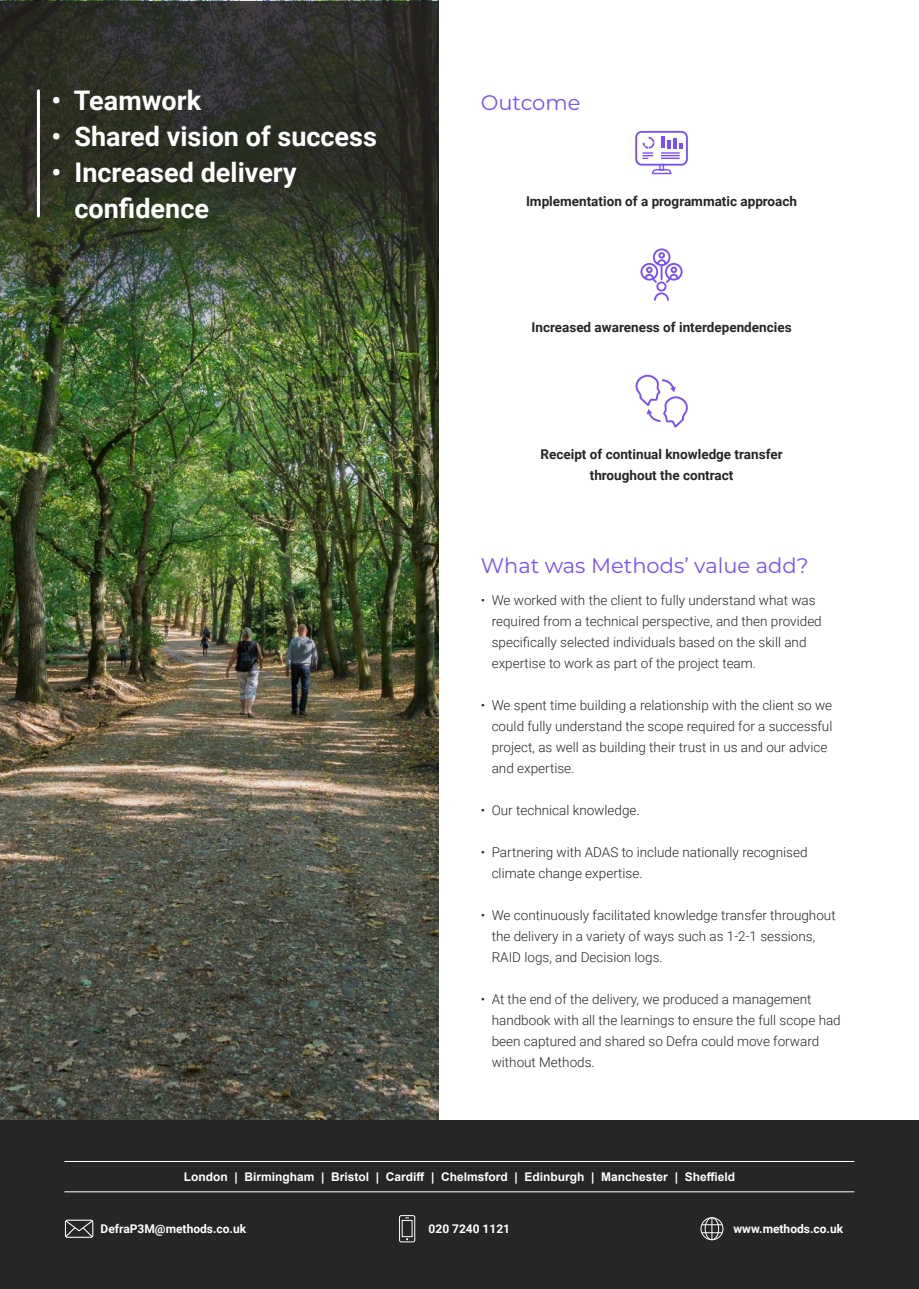
<style>
.page{position:relative;width:919px;height:1289px;background:#fff}
.page>*{position:absolute;margin:0;border:0;box-sizing:border-box;transform-origin:0 0}
.t1{font:700 27px/36px "Roboto";color:#fff}
.t2{font:21px "Montserrat";color:#794dff}
.t3{font:300 13.5px/21px "Roboto";color:#262626}
.t4{font:700 13.5px/21px "Roboto";color:#262626;text-align:center}
.t5{font:700 12px "Arial";color:#fff}
.t6{font:700 12px "Roboto";color:#fff}
</style>
<div class="page">
<img style="left:0;top:0;width:438px;height:1120px">
<div style="left:635px;top:131px;width:52px;height:35px;border:2px solid #794dff;border-radius:6px"></div>
<svg style="left:642px;top:136px;width:40px;height:39px"></svg>
<svg style="left:635px;top:374px;width:53px;height:54px"></svg>
<div style="left:640px;top:263px;width:18px;height:17px;border:2px solid #794dff;border-radius:50%"></div>
<svg style="left:643px;top:248px;width:40px;height:53px"></svg>
<img style="left:0;top:1px;width:438px;height:346px">
<hr style="left:37px;top:91px;width:3px;height:125px;background:#fff">
<div style="left:0;top:1120px;width:918px;height:168px;background:#262626"></div>
<hr style="left:64px;top:1191px;width:790px;height:1px;background:#fff">
<hr style="left:64px;top:1161px;width:790px;height:1px;background:#fff">
<div style="left:399px;top:1215px;width:16px;height:27px;border:1px solid #fff;border-radius:2px"></div>
<svg style="left:401px;top:1217px;width:12px;height:23px"></svg>
<div style="left:700px;top:1217px;width:23px;height:23px;border:1px solid #fff;border-radius:50%"></div>
<div style="left:704px;top:1217px;width:15px;height:23px;border:1px solid #fff;border-radius:50%"></div>
<svg style="left:701px;top:1217px;width:21px;height:22px"></svg>
<svg style="left:64px;top:1219px;width:30px;height:19px"></svg>
<h1 class="t1" style="left:51px;top:81px;width:151px">• Teamwork</h1>
<h1 class="t1" style="left:51px;top:117px;width:327px">• Shared vision of success</h1>
<h1 class="t1" style="left:74px;top:153px;width:223px;text-indent:-23px">• Increased delivery confidence</h1>
<h2 class="t2" style="left:480px;top:88px;width:101px">Outcome</h2>
<p class="t4" style="left:526px;top:190px;width:272px">Implementation of a programmatic approach</p>
<p class="t4" style="left:531px;top:316px;width:261px">Increased awareness of interdependencies</p>
<p class="t4" style="left:540px;top:443px;width:243px">Receipt of continual knowledge transfer throughout the contract</p>
<h2 class="t2" style="left:480px;top:551px;width:329px">What was Methods’ value add?</h2>
<p class="t3" style="left:491px;top:589px;width:331px;text-indent:-11px">• We worked with the client to fully understand what was required from a technical perspective, and then provided specifically selected individuals based on the skill and expertise to work as part of the project team.</p>
<p class="t3" style="left:491px;top:694px;width:342px;text-indent:-11px">• We spent time building a relationship with the client so we could fully understand the scope required for a successful project, as well as building their trust in us and our advice and expertise.</p>
<p class="t3" style="left:480px;top:799px;width:160px">• Our technical knowledge.</p>
<p class="t3" style="left:491px;top:841px;width:317px;text-indent:-11px">• Partnering with ADAS to include nationally recognised climate change expertise.</p>
<p class="t3" style="left:491px;top:904px;width:345px;text-indent:-11px">• We continuously facilitated knowledge transfer throughout the delivery in a variety of ways such as 1-2-1 sessions,<br>RAID logs, and Decision logs.</p>
<p class="t3" style="left:491px;top:988px;width:350px;text-indent:-11px">• At the end of the delivery, we produced a management handbook with all the learnings to ensure the full scope had been captured and shared so Defra could move forward without Methods.</p>
<p class="t5" style="left:184px;top:1168px;width:553px">London | Birmingham | Bristol | Cardiff | Chelmsford | Edinburgh | Manchester | Sheffield</p>
<p class="t6" style="left:101px;top:1220px;width:147px">DefraP3M@methods.co.uk</p>
<p class="t6" style="left:428px;top:1220px;width:83px">020 7240 1121</p>
<p class="t6" style="left:733px;top:1220px;width:111px">www.methods.co.uk</p>
</div>
